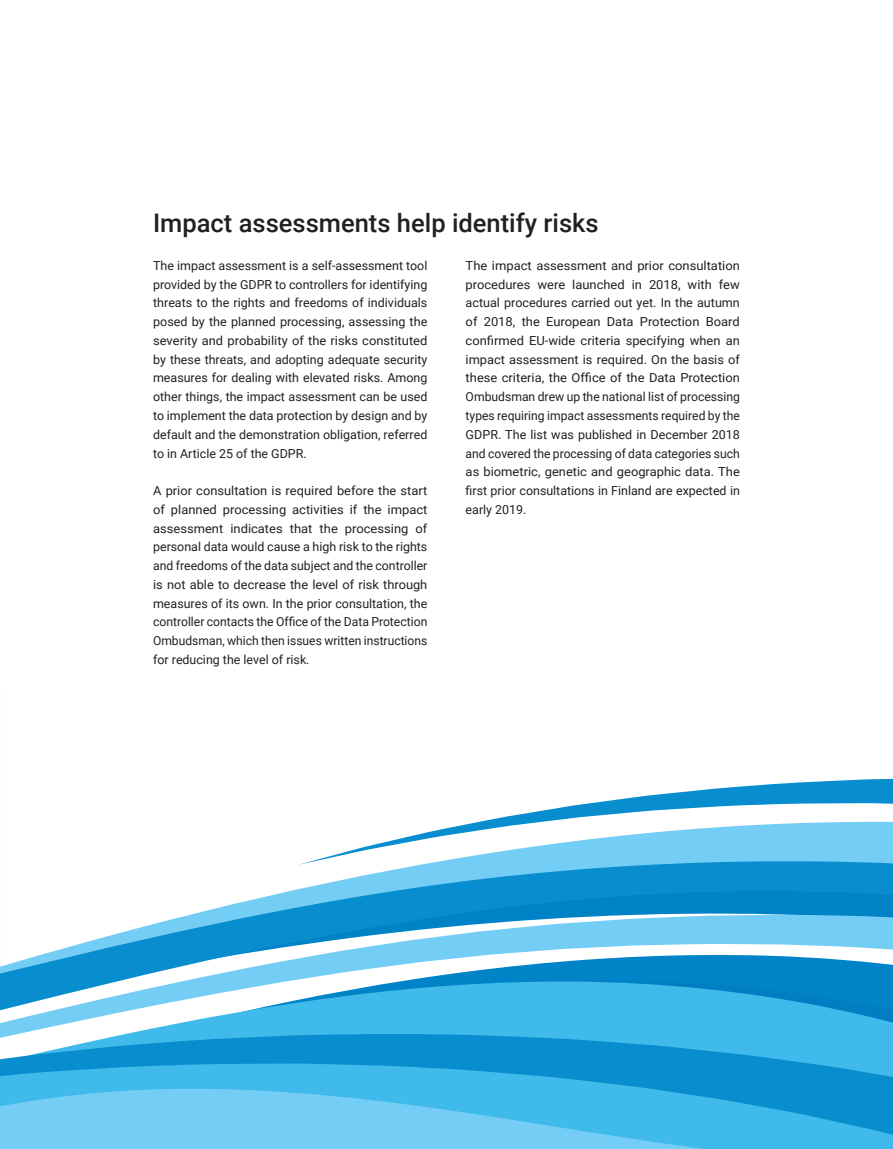
<style>
.page{position:relative;width:893px;height:1149px;background:#fff}
.page>*{position:absolute;margin:0;border:0;box-sizing:border-box;transform-origin:0 0}
.PAINOPISTEET-OTSIKKO{font:500 25.5px "Roboto";color:#231f20}
.LEIPIS_A{font:12.45px/18.8px "Roboto";color:#231f20;text-align:justify}
.LEIPIS_A-2{font:12.45px/18.8px "Roboto";color:#231f20;text-align:justify;scale:1.04 1}
</style>
<div class="page">
<svg style="left:194px;top:876px;width:699px;height:38px;background:#32a0d7"></svg>
<svg style="left:0;top:914px;width:893px;height:65px"></svg>
<svg style="left:299px;top:778px;width:594px;height:98px"></svg>
<svg style="left:0;top:979px;width:893px;height:53px;fill:#3fbaeb"></svg>
<svg style="left:0;top:1032px;width:893px;height:116px;background:#40b3e5"></svg>
<p class="PAINOPISTEET-OTSIKKO" style="left:153px;top:205px;width:447px">Impact assessments help identify risks</p>
<p class="LEIPIS_A-2" style="left:466px;top:255px;width:265px">The impact assessment and prior consultation procedures were launched in 2018, with few actual procedures carried out yet. In the autumn of 2018, the European Data Protection Board confirmed EU-wide criteria specifying when an impact assessment is required. On the basis of these criteria, the Office of the Data Protection Ombudsman drew up the national list of processing types requiring impact assessments required by the GDPR. The list was published in December 2018 and covered the processing of data categories such as biometric, genetic and geographic data. The first prior consultations in Finland are expected in early 2019.</p>
<p class="LEIPIS_A" style="left:153px;top:255px;width:276px">The impact assessment is a self-assessment tool provided by the GDPR to controllers for identifying threats to the rights and freedoms of individuals posed by the planned processing, assessing the severity and probability of the risks constituted by these threats, and adopting adequate security measures for dealing with elevated risks. Among other things, the impact assessment can be used to implement the data protection by design and by default and the demonstration obligation, referred to in Article 25 of the GDPR.</p>
<p class="LEIPIS_A" style="left:153px;top:480px;width:276px">A prior consultation is required before the start of planned processing activities if the impact assessment indicates that the processing of personal data would cause a high risk to the rights and freedoms of the data subject and the controller is not able to decrease the level of risk through measures of its own. In the prior consultation, the controller contacts the Office of the Data Protection Ombudsman, which then issues written instructions for reducing the level of risk.</p>
</div>
